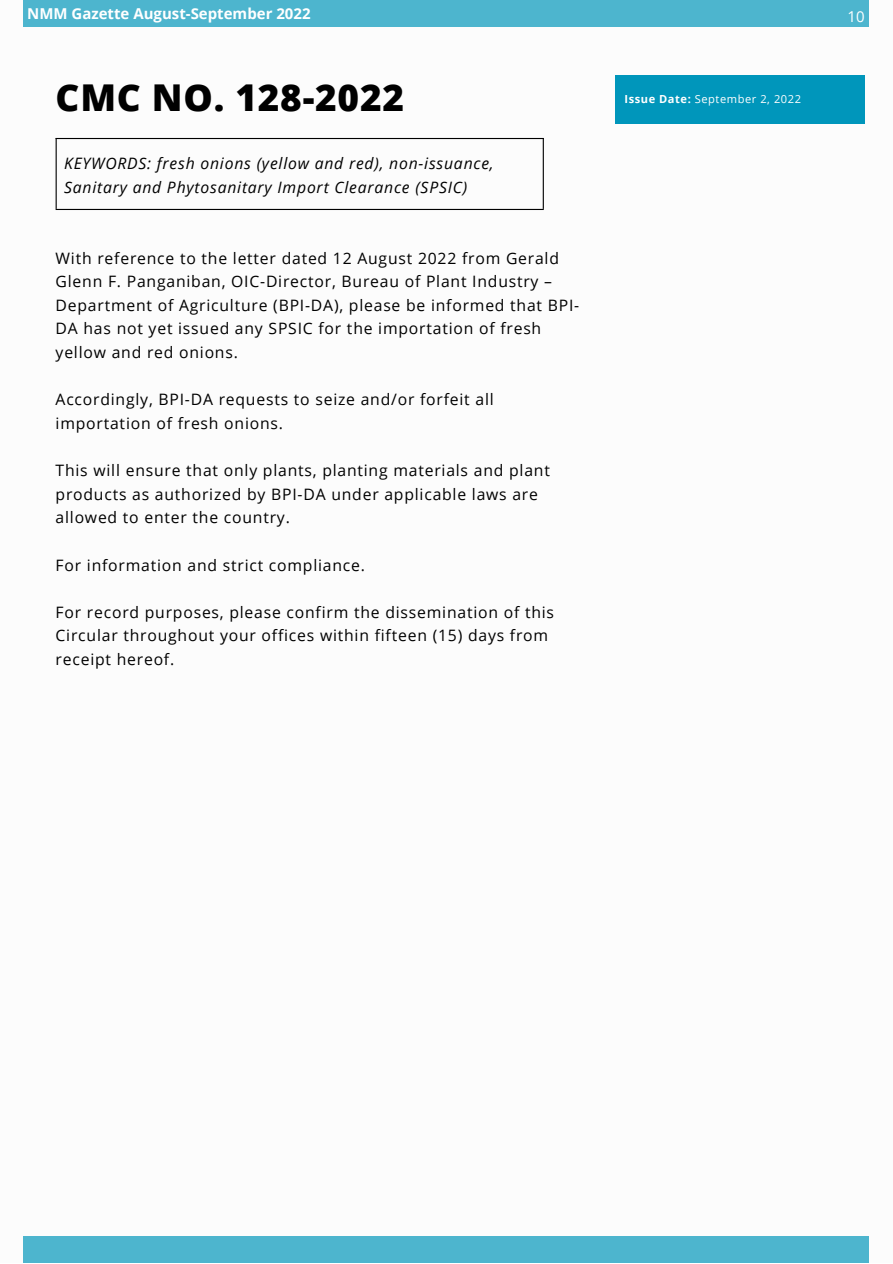
<style>
.page{position:relative;width:893px;height:1264px;background:#fff}
.page>*{position:absolute;margin:0;border:0;box-sizing:border-box;transform-origin:0 0}
.t1{font:800 36.9px "Open Sans";letter-spacing:.02em;color:#000}
.t2{font:15.75px/23.5px "Open Sans";letter-spacing:.05em;color:#000}
.t3{font:italic 15.75px/23.5px "Open Sans";letter-spacing:.05em;color:#000}
.t4{font:700 15px "Open Sans";color:#fff}
.t5{font:15px "Open Sans";color:#fff}
.t6{font:11.1px "Open Sans";letter-spacing:.05em;color:#fff}
.s1{font-weight:700}
</style>
<div class="page">
<div style="left:23px;top:0;width:845px;height:26px;background:#4db5ce"></div>
<div style="left:23px;top:1236px;width:845px;height:26px;background:#4db5ce"></div>
<div style="left:615px;top:75px;width:249px;height:48px;background:#0096bb"></div>
<hr style="left:56px;top:138px;width:487px;height:1px;background:#000">
<hr style="left:542px;top:138px;width:2px;height:71px;background:#000">
<hr style="left:56px;top:138px;width:1px;height:71px;background:#000">
<hr style="left:56px;top:209px;width:487px;height:1px;background:#000">
<p class="t4" style="left:27px;top:3px;width:285px">NMM Gazette August-September 2022</p>
<p class="t5" style="left:847px;top:6px;width:19px">10</p>
<h1 class="t1" style="left:56px;top:72px;width:350px">CMC NO. 128-2022</h1>
<p class="t6" style="left:624px;top:91px;width:178px"><span class="s1">Issue Date:</span> September 2, 2022</p>
<p class="t3" style="left:64px;top:151px;width:431px">KEYWORDS: fresh onions (yellow and red), non-issuance,<br>Sanitary and Phytosanitary Import Clearance (SPSIC)</p>
<p class="t2" style="left:56px;top:246px;width:525px">With reference to the letter dated 12 August 2022 from Gerald Glenn F. Panganiban, OIC-Director, Bureau of Plant Industry – Department of Agriculture (BPI-DA), please be informed that BPI-DA has not yet issued any SPSIC for the importation of fresh yellow and red onions.</p>
<p class="t2" style="left:56px;top:387px;width:439px">Accordingly, BPI-DA requests to seize and/or forfeit all importation of fresh onions.</p>
<p class="t2" style="left:56px;top:458px;width:495px">This will ensure that only plants, planting materials and plant products as authorized by BPI-DA under applicable laws are allowed to enter the country.</p>
<p class="t2" style="left:56px;top:552px;width:311px">For information and strict compliance.</p>
<p class="t2" style="left:56px;top:600px;width:500px">For record purposes, please confirm the dissemination of this<br>Circular throughout your offices within fifteen (15) days from receipt hereof.</p>
</div>
